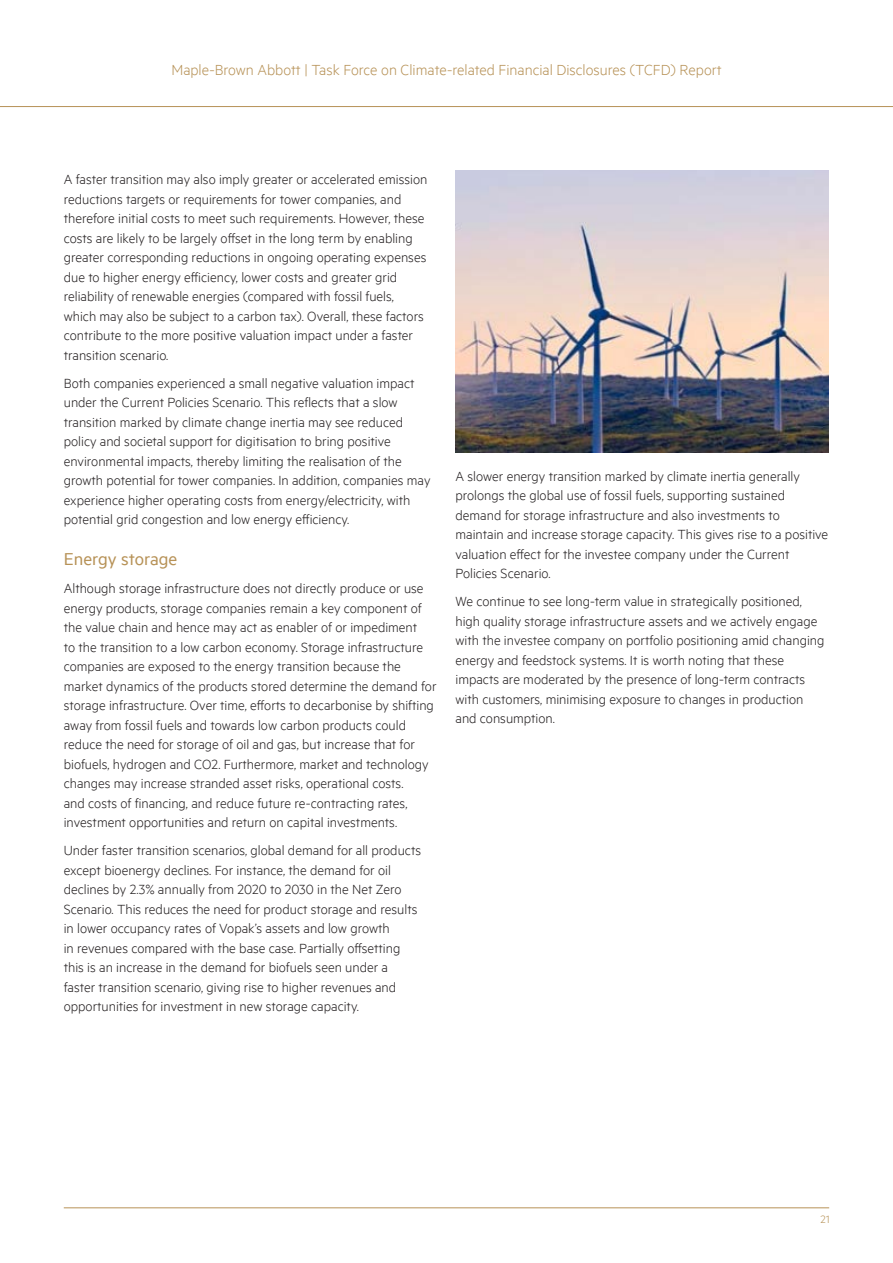
<style>
.page{position:relative;width:893px;height:1263px;background:#fff}
.page>*{position:absolute;margin:0;border:0;box-sizing:border-box;transform-origin:0 0}
.Subheading_2{font:19.5px "Metric";color:#b79257}
.t1{font:300 16.5px "Metric";color:#b79257}
.Normal_text{font:300 15px/19.5px "Metric";color:#231f20}
.t2{font:300 12px "Metric";color:#b79257}
</style>
<div class="page">
<hr style="left:64px;top:1207px;width:765px;height:1px;background:#b79257">
<hr style="left:0;top:106px;width:893px;height:1px;background:#b79257">
<img style="left:455px;top:170px;width:373px;height:283px">
<p class="t1" style="left:171px;top:60px;width:552px">Maple-Brown Abbott | Task Force on Climate-related Financial Disclosures (TCFD) Report</p>
<p class="Normal_text" style="left:64px;top:169px;width:365px">A faster transition may also imply greater or accelerated emission reductions targets or requirements for tower companies, and therefore initial costs to meet such requirements. However, these costs are likely to be largely offset in the long term by enabling greater corresponding reductions in ongoing operating expenses due to higher energy efficiency, lower costs and greater grid reliability of renewable energies (compared with fossil fuels, which may also be subject to a carbon tax). Overall, these factors contribute to the more positive valuation impact under a faster transition scenario.</p>
<p class="Normal_text" style="left:64px;top:373px;width:368px">Both companies experienced a small negative valuation impact under the Current Policies Scenario. This reflects that a slow transition marked by climate change inertia may see reduced policy and societal support for digitisation to bring positive environmental impacts, thereby limiting the realisation of the growth potential for tower companies. In addition, companies may experience higher operating costs from energy/electricity, with potential grid congestion and low energy efficiency.</p>
<p class="Subheading_2" style="left:64px;top:548px;width:115px">Energy storage</p>
<p class="Normal_text" style="left:64px;top:578px;width:374px">Although storage infrastructure does not directly produce or use energy products, storage companies remain a key component of the value chain and hence may act as enabler of or impediment<br>to the transition to a low carbon economy. Storage infrastructure companies are exposed to the energy transition because the market dynamics of the products stored determine the demand for storage infrastructure. Over time, efforts to decarbonise by shifting away from fossil fuels and towards low carbon products could reduce the need for storage of oil and gas, but increase that for biofuels, hydrogen and CO2. Furthermore, market and technology changes may increase stranded asset risks, operational costs.<br>and costs of financing, and reduce future re-contracting rates, investment opportunities and return on capital investments.</p>
<p class="Normal_text" style="left:64px;top:840px;width:359px">Under faster transition scenarios, global demand for all products except bioenergy declines. For instance, the demand for oil declines by 2.3% annually from 2020 to 2030 in the Net Zero Scenario. This reduces the need for product storage and results in lower occupancy rates of Vopak’s assets and low growth<br>in revenues compared with the base case. Partially offsetting this is an increase in the demand for biofuels seen under a faster transition scenario, giving rise to higher revenues and opportunities for investment in new storage capacity.</p>
<p class="Normal_text" style="left:455px;top:466px;width:374px">A slower energy transition marked by climate inertia generally prolongs the global use of fossil fuels, supporting sustained demand for storage infrastructure and also investments to maintain and increase storage capacity. This gives rise to a positive valuation effect for the investee company under the Current Policies Scenario.</p>
<p class="Normal_text" style="left:455px;top:591px;width:370px">We continue to see long-term value in strategically positioned, high quality storage infrastructure assets and we actively engage with the investee company on portfolio positioning amid changing energy and feedstock systems. It is worth noting that these impacts are moderated by the presence of long-term contracts with customers, minimising exposure to changes in production and consumption.</p>
<p class="t2" style="left:821px;top:1212px;width:11px">21</p>
</div>
